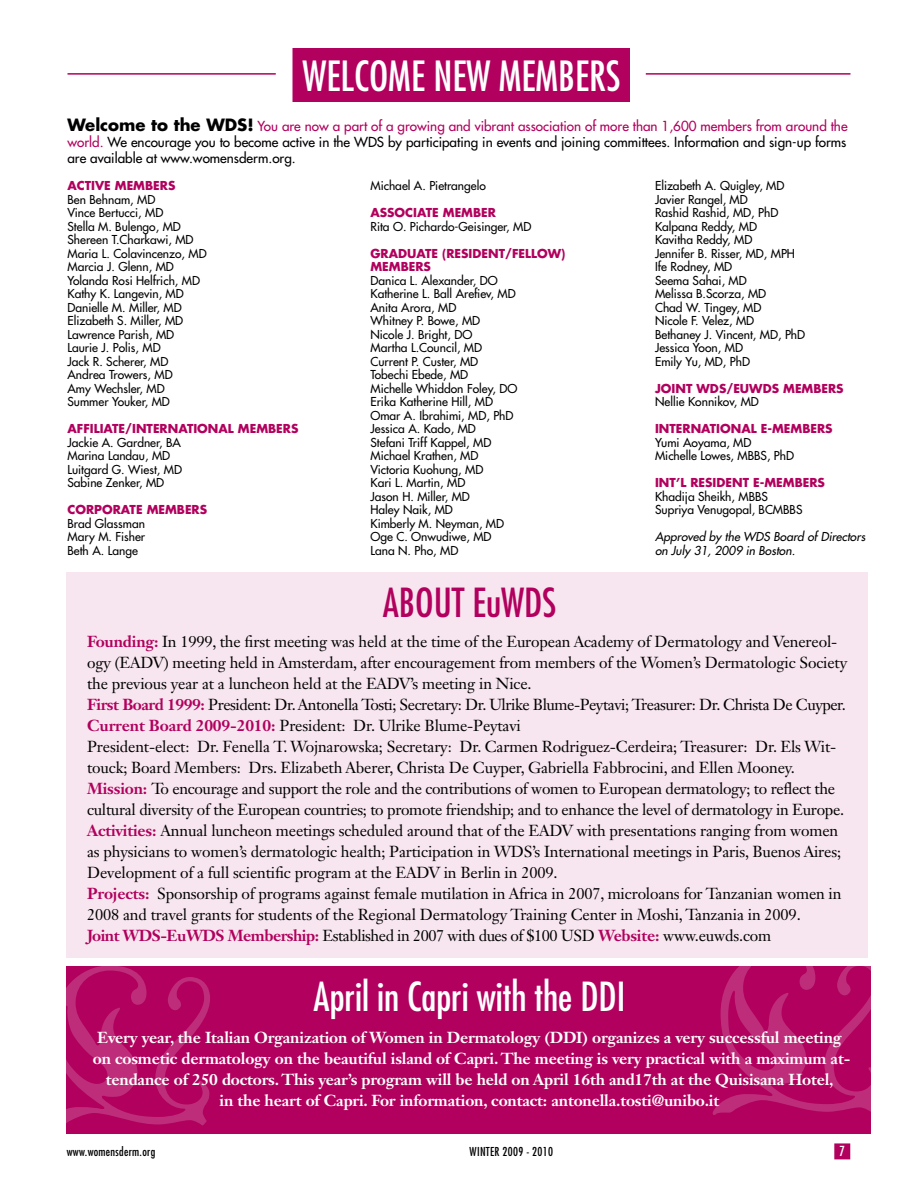
<style>
.page{position:relative;width:918px;height:1188px;background:#fff}
.page>*{position:absolute;margin:0;border:0;box-sizing:border-box;transform-origin:0 0}
.t1{font:condensed 40.5px "Futura";color:#fff}
.t2{font:condensed 39px "Futura";color:#fff}
.t3{font:condensed 39px "Futura";color:#b1005d}
.t4{font:15.75px/21px "Janson Text LT Std";letter-spacing:-.01em;color:#000}
.t5{font:700 15.75px/21px "Janson Text LT Std";letter-spacing:-.01em;color:#fff;text-align:center}
.t6{font:13.5px/16.2px "Futura";color:#000;text-align:justify}
.t7{font:condensed 13.5px "Futura";color:#fff}
.t8{font:12px/13.5px "Futura";color:#000}
.t9{font:700 12px "Futura";color:#b1005d}
.t10{font:italic 12px/13.5px "Futura";color:#000}
.t11{font:condensed 12px "Futura";letter-spacing:.025em;color:#000}
.s1{font-weight:700;font-size:16.5px}
.s2{color:#b1005d}
.s3{font-weight:700;color:#b1005d}
</style>
<div class="page">
<div style="left:292px;top:48px;width:338px;height:54px;background:#b1005d"></div>
<hr style="left:68px;top:73px;width:208px;height:2px;background:#b1005d">
<hr style="left:646px;top:73px;width:205px;height:2px;background:#b1005d">
<div style="left:834px;top:1143px;width:16px;height:16px;background:#b1005d;border:2px solid #b1005d"></div>
<div style="left:66px;top:967px;width:805px;height:167px;background:#b1005d"></div>
<div style="left:66px;top:572px;width:802px;height:385px;background:#f7e6ef"></div>
<svg style="left:66px;top:966px;width:144px;height:1px"></svg>
<svg style="left:712px;top:957px;width:159px;height:10px"></svg>
<h1 class="t1" style="left:303px;top:51px;width:319px">WELCOME NEW MEMBERS</h1>
<p class="t6" style="left:67px;top:118px;width:782px"><span class="s1">WELCOME TO THE WDS!</span> <span class="s2">You are now a part of a growing and vibrant association of more than 1,600 members from around the world.</span> We encourage you to become active in the WDS by participating in events and joining committees. Information and sign-up forms are available at www.womensderm.org.</p>
<p class="t9" style="left:68px;top:178px;width:59px">ACTIVE MEM</p>
<p class="t9" style="left:145px;top:178px;width:32px">BERS</p>
<p class="t8" style="left:68px;top:193px;width:141px">Ben Behnam, MD<br>Vince Bertucci, MD<br>Stella M. Bulengo, MD<br>Shereen T.Charkawi, MD<br>Maria L. Colavincenzo, MD<br>Marcia J. Glenn, MD<br>Yolanda Rosi Helfrich, MD<br>Kathy K. Langevin, MD<br>Danielle M. Miller, MD<br>Elizabeth S. Miller, MD<br>Lawrence Parish, MD<br>Laurie J. Polis, MD<br>Jack R. Scherer, MD<br>Andrea Trowers, MD<br>Amy Wechsler, MD<br>Summer Youker, MD</p>
<p class="t9" style="left:68px;top:421px;width:231px">AFFILIATE/INTERNATIONAL MEMBERS</p>
<p class="t8" style="left:68px;top:436px;width:116px">Jackie A. Gardner, BA<br>Marina Landau, MD<br>Luitgard G. Wiest, MD<br>Sabine Zenker, MD</p>
<p class="t9" style="left:68px;top:502px;width:91px">CORPORATE MEM</p>
<p class="t9" style="left:177px;top:502px;width:32px">BERS</p>
<p class="t8" style="left:68px;top:517px;width:79px;text-align:justify">Brad Glassman Mary M. Fisher Beth A. Lange</p>
<p class="t8" style="left:370px;top:179px;width:117px">Michael A. Pietrangelo</p>
<p class="t9" style="left:370px;top:205px;width:33px">ASSOCIATE</p>
<p class="t9" style="left:443px;top:205px;width:11px">MEM</p>
<p class="t9" style="left:473px;top:205px;width:17px">BER</p>
<p class="t8" style="left:370px;top:220px;width:162px">Rita O. Pichardo-Geisinger, MD</p>
<p class="t9" style="left:370px;top:245px;width:10px">GRADUATE</p>
<p class="t9" style="left:442px;top:245px;width:35px">(RESIDENT</p>
<p class="t9" style="left:505px;top:245px;width:15px">/FELLO</p>
<p class="t9" style="left:548px;top:245px;width:19px">W)</p>
<p class="t9" style="left:370px;top:259px;width:11px">MEM</p>
<p class="t9" style="left:401px;top:259px;width:32px">BERS</p>
<p class="t8" style="left:370px;top:274px;width:148px">Danica L. Alexander, DO<br>Katherine L. Ball Arefiev, MD<br>Anita Arora, MD<br>Whitney P. Bowe, MD<br>Nicole J. Bright, DO<br>Martha L.Council, MD<br>Current P. Custer, MD<br>Tobechi Ebede, MD<br>Michelle Whiddon Foley, DO<br>Erika Katherine Hill, MD<br>Omar A. Ibrahimi, MD, PhD<br>Jessica A. Kado, MD<br>Stefani Triff Kappel, MD<br>Michael Krathen, MD<br>Victoria Kuohung, MD<br>Kari L. Martin, MD<br>Jason H. Miller, MD<br>Haley Naik, MD<br>Kimberly M. Neyman, MD<br>Oge C. Onwudiwe, MD<br>Lana N. Pho, MD</p>
<p class="t8" style="left:655px;top:179px;width:152px">Elizabeth A. Quigley, MD<br>Javier Rangel, MD<br>Rashid Rashid, MD, PhD<br>Kalpana Reddy, MD<br>Kavitha Reddy, MD<br>Jennifer B. Risser, MD, MPH<br>Ife Rodney, MD<br>Seema Sahai, MD<br>Melissa B.Scorza, MD<br>Chad W. Tingey, MD<br>Nicole F. Velez, MD<br>Bethaney J. Vincent, MD, PhD<br>Jessica Yoon, MD<br>Emily Yu, MD, PhD</p>
<p class="t9" style="left:655px;top:380px;width:15px">JOINT</p>
<p class="t9" style="left:697px;top:380px;width:98px">WDS/EUWDS MEM</p>
<p class="t9" style="left:813px;top:380px;width:32px">BERS</p>
<p class="t8" style="left:655px;top:395px;width:105px">Nellie Konnikov, MD</p>
<p class="t9" style="left:655px;top:421px;width:9px">INTERNATIONAL</p>
<p class="t9" style="left:761px;top:421px;width:23px">E-MEM</p>
<p class="t9" style="left:802px;top:421px;width:32px">BERS</p>
<p class="t8" style="left:655px;top:436px;width:141px">Yumi Aoyama, MD<br>Michelle Lowes, MBBS, PhD</p>
<p class="t9" style="left:655px;top:475px;width:121px">INT’L RESIDENT E-MEM</p>
<p class="t9" style="left:795px;top:475px;width:32px">BERS</p>
<p class="t8" style="left:655px;top:490px;width:149px">Khadija Sheikh, MBBS<br>Supriya Venugopal, BCMBBS</p>
<p class="t10" style="left:655px;top:530px;width:212px">Approved by the WDS Board of Directors on July 31, 2009 in Boston.</p>
<h2 class="t3" style="left:383px;top:579px;width:175px">ABOUT EuWDS</h2>
<p class="t4" style="left:87px;top:631px;width:762px"><span class="s3">Founding:</span> In 1999, the first meeting was held at the time of the European Academy of Dermatology and Venereol&shy;ogy (EADV) meeting held in Amsterdam, after encouragement from members of the Women’s Dermatologic Society the previous year at a luncheon held at the EADV’s meeting in Nice.<br><span class="s3">First Board 1999:</span> President: Dr. Antonella Tosti; Secretary: Dr. Ulrike Blume-Peytavi; Treasurer: Dr. Christa De Cuyper.<br><span class="s3">Current Board 2009-2010:</span> President: Dr. Ulrike Blume-Peytavi<br>President-elect: Dr. Fenella T. Wojnarowska; Secretary: Dr. Carmen Rodriguez-Cerdeira; Treasurer: Dr. Els Wit&shy;touck; Board Members: Drs. Elizabeth Aberer, Christa De Cuyper, Gabriella Fabbrocini, and Ellen Mooney.<br><span class="s3">Mission:</span> To encourage and support the role and the contributions of women to European dermatology; to reflect the cultural diversity of the European countries; to promote friendship; and to enhance the level of dermatology in Europe.<br><span class="s3">Activities:</span> Annual luncheon meetings scheduled around that of the EADV with presentations ranging from women as physicians to women’s dermatologic health; Participation in WDS’s International meetings in Paris, Buenos Aires; Development of a full scientific program at the EADV in Berlin in 2009.<br><span class="s3">Projects:</span> Sponsorship of programs against female mutilation in Africa in 2007, microloans for Tanzanian women in 2008 and travel grants for students of the Regional Dermatology Training Center in Moshi, Tanzania in 2009.<br><span class="s3">Joint WDS-EuWDS Membership:</span> Established in 2007 with dues of $100 USD <span class="s3">Website:</span> www.euwds.com</p>
<h2 class="t2" style="left:314px;top:974px;width:313px">April in Capri with the DDI</h2>
<p class="t5" style="left:93px;top:1027px;width:759px">Every year, the Italian Organization of Women in Dermatology (DDI) organizes a very successful meeting on cosmetic dermatology on the beautiful island of Capri. The meeting is very practical with a maximum at&shy;tendance of 250 doctors. This year’s program will be held on April 16th and17th at the Quisisana Hotel,<br>in the heart of Capri. For information, contact: antonella.tosti@unibo.it</p>
<p class="t11" style="left:67px;top:1144px;width:90px">www.womensderm.org</p>
<p class="t11" style="left:470px;top:1144px;width:85px">WINTER 2009 - 2010</p>
<p class="t7" style="left:840px;top:1143px;width:7px">7</p>
</div>
